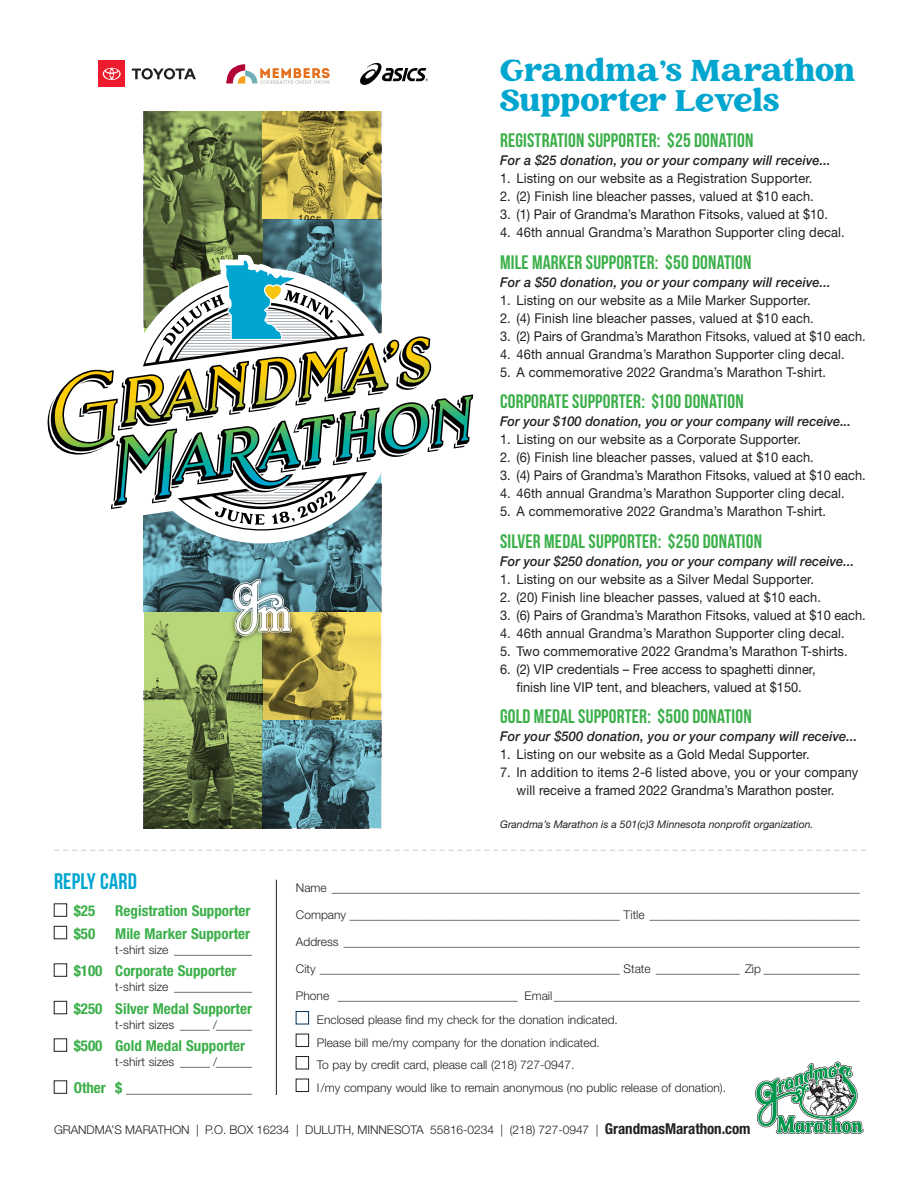
<style>
.page{position:relative;width:918px;height:1188px;background:#fff}
.page>*{position:absolute;margin:0;border:0;box-sizing:border-box;transform-origin:0 0}
.t1{font:30px/30px "Creative Vintage Regular BP";letter-spacing:.01em;color:#00a6cf}
.t2{font:22.5px "Bebas Neue";letter-spacing:.01em;color:#00a6cf}
.t3{font:19.5px "Bebas Neue";letter-spacing:.01em;color:#3baf49}
.t4{font:700 condensed 15px "Helvetica Neue LT Pro";color:#3baf49}
.t5{font:13.5px/18px "Helvetica Neue LT Pro";letter-spacing:.01em;color:#231f20;text-align:center;scale:.95 1}
.t6{font:italic 500 13.5px "Helvetica Neue LT Pro";letter-spacing:.01em;color:#231f20;scale:.95 1}
.t7{font:300 12px "Helvetica Neue LT Pro";color:#231f20}
.t8{font:italic 10.5px "Helvetica Neue LT Pro";color:#231f20}
.s1{font-weight:700;font-stretch:condensed;font-size:15px;color:#3baf49}
.s2{font-weight:700;font-stretch:condensed;font-size:15px}
</style>
<div class="page">
<img style="left:262px;top:219px;width:119px;height:36px">
<img style="left:144px;top:111px;width:118px;height:144px">
<img style="left:144px;top:543px;width:237px;height:69px">
<svg style="left:262px;top:612px;width:119px;height:108px;background:#b4a146"></svg>
<svg style="left:144px;top:612px;width:118px;height:216px;background:#7f9554"></svg>
<svg style="left:262px;top:720px;width:119px;height:108px;background:#4e7c88"></svg>
<svg style="left:262px;top:111px;width:119px;height:108px;background:#b8a548"></svg>
<svg style="left:755px;top:1062px;width:109px;height:72px"></svg>
<hr style="left:276px;top:880px;width:1px;height:215px;background:#231f20">
<div style="left:296px;top:1011px;width:13px;height:13px;border:1px solid #003056"></div>
<div style="left:296px;top:1034px;width:13px;height:13px;border:1px solid #231f20"></div>
<div style="left:296px;top:1056px;width:13px;height:13px;border:1px solid #231f20"></div>
<div style="left:296px;top:1079px;width:13px;height:13px;border:1px solid #231f20"></div>
<div style="left:54px;top:904px;width:13px;height:12px;border:1px solid #231f20"></div>
<div style="left:54px;top:926px;width:13px;height:13px;border:1px solid #231f20"></div>
<div style="left:54px;top:964px;width:13px;height:12px;border:1px solid #231f20"></div>
<div style="left:54px;top:1001px;width:13px;height:13px;border:1px solid #231f20"></div>
<div style="left:54px;top:1039px;width:13px;height:12px;border:1px solid #231f20"></div>
<div style="left:54px;top:1081px;width:13px;height:12px;border:1px solid #231f20"></div>
<svg style="left:54px;top:850px;width:812px;height:1px"></svg>
<div style="left:98px;top:60px;width:27px;height:27px;background:#ee1b2d"></div>
<svg style="left:132px;top:68px;width:64px;height:11px"></svg>
<svg style="left:103px;top:68px;width:18px;height:12px"></svg>
<svg style="left:226px;top:64px;width:104px;height:20px"></svg>
<svg style="left:360px;top:63px;width:68px;height:22px"></svg>
<svg style="left:143px;top:255px;width:331px;height:288px"></svg>
<svg style="left:430px;top:336px;width:43px;height:170px"></svg>
<svg style="left:47px;top:346px;width:418px;height:163px"></svg>
<svg style="left:54px;top:261px;width:376px;height:270px"></svg>
<div style="left:227px;top:573px;width:71px;height:69px;background:#231f20;opacity:.75"></div>
<svg style="left:233px;top:578px;width:59px;height:58px"></svg>
<h1 class="t1" style="left:500px;top:56px;width:357px">Grandma’s Marathon<br>Supporter Levels</h1>
<h3 class="t3" style="left:500px;top:130px;width:255px">REGISTRATION SUPPORTER: $25 DONATION</h3>
<p class="t6" style="left:500px;top:152px;width:350px">For a $25 donation, you or your company will receive...</p>
<p class="t5" style="left:500px;top:169px;width:330px">1. Listing on our website as a Registration Supporter.</p>
<p class="t5" style="left:500px;top:187px;width:332px">2. (2) Finish line bleacher passes, valued at $10 each.</p>
<p class="t5" style="left:500px;top:205px;width:347px">3. (1) Pair of Grandma’s Marathon Fitsoks, valued at $10.</p>
<p class="t5" style="left:500px;top:223px;width:364px">4. 46th annual Grandma’s Marathon Supporter cling decal.</p>
<h3 class="t3" style="left:500px;top:251px;width:253px">MILE MARKER SUPPORTER: $50 DONATION</h3>
<p class="t6" style="left:500px;top:274px;width:350px">For a $50 donation, you or your company will receive...</p>
<p class="t5" style="left:500px;top:290px;width:329px">1. Listing on our website as a Mile Marker Supporter.</p>
<p class="t5" style="left:500px;top:308px;width:332px">2. (4) Finish line bleacher passes, valued at $10 each.</p>
<p class="t5" style="left:500px;top:326px;width:386px">3. (2) Pairs of Grandma’s Marathon Fitsoks, valued at $10 each.</p>
<p class="t5" style="left:500px;top:344px;width:364px">4. 46th annual Grandma’s Marathon Supporter cling decal.</p>
<p class="t5" style="left:500px;top:362px;width:345px">5. A commemorative 2022 Grandma’s Marathon T-shirt.</p>
<h3 class="t3" style="left:500px;top:391px;width:245px">CORPORATE SUPPORTER: $100 DONATION</h3>
<p class="t6" style="left:500px;top:413px;width:371px">For your $100 donation, you or your company will receive...</p>
<p class="t5" style="left:500px;top:430px;width:318px">1. Listing on our website as a Corporate Supporter.</p>
<p class="t5" style="left:500px;top:448px;width:332px">2. (6) Finish line bleacher passes, valued at $10 each.</p>
<p class="t5" style="left:500px;top:466px;width:386px">3. (4) Pairs of Grandma’s Marathon Fitsoks, valued at $10 each.</p>
<p class="t5" style="left:500px;top:484px;width:364px">4. 46th annual Grandma’s Marathon Supporter cling decal.</p>
<p class="t5" style="left:500px;top:502px;width:345px">5. A commemorative 2022 Grandma’s Marathon T-shirt.</p>
<h3 class="t3" style="left:500px;top:530px;width:264px">SILVER MEDAL SUPPORTER: $250 DONATION</h3>
<p class="t6" style="left:500px;top:553px;width:374px">For your $250 donation, you or your company will receive...</p>
<p class="t5" style="left:500px;top:569px;width:332px">1. Listing on our website as a Silver Medal Supporter.</p>
<p class="t5" style="left:500px;top:587px;width:339px">2. (20) Finish line bleacher passes, valued at $10 each.</p>
<p class="t5" style="left:500px;top:605px;width:386px">3. (6) Pairs of Grandma’s Marathon Fitsoks, valued at $10 each.</p>
<p class="t5" style="left:500px;top:623px;width:364px">4. 46th annual Grandma’s Marathon Supporter cling decal.</p>
<p class="t5" style="left:500px;top:641px;width:367px">5. Two commemorative 2022 Grandma’s Marathon T-shirts.</p>
<p class="t5" style="left:500px;top:659px;width:334px">6. (2) VIP credentials – Free access to spaghetti dinner, finish line VIP tent, and bleachers, valued at $150.</p>
<h3 class="t3" style="left:500px;top:706px;width:253px">GOLD MEDAL SUPPORTER: $500 DONATION</h3>
<p class="t6" style="left:500px;top:728px;width:378px">For your $500 donation, you or your company will receive...</p>
<p class="t5" style="left:500px;top:745px;width:327px">1. Listing on our website as a Gold Medal Supporter.</p>
<p class="t5" style="left:500px;top:763px;width:379px">7. In addition to items 2-6 listed above, you or your company will receive a framed 2022 Grandma’s Marathon poster.</p>
<p class="t8" style="left:500px;top:818px;width:315px">Grandma’s Marathon is a 501(c)3 Minnesota nonprofit organization.</p>
<h2 class="t2" style="left:54px;top:869px;width:84px">REPLY CARD</h2>
<p class="t4" style="left:74px;top:902px;width:23px">$25</p>
<p class="t4" style="left:115px;top:902px;width:137px">Registration Supporter</p>
<p class="t4" style="left:74px;top:925px;width:23px">$50</p>
<p class="t4" style="left:115px;top:925px;width:136px">Mile Marker Supporter</p>
<p class="t7" style="left:115px;top:942px;width:138px">t-shirt size _____________</p>
<p class="t4" style="left:74px;top:962px;width:164px">$100 Corporate Supporter</p>
<p class="t7" style="left:115px;top:980px;width:138px">t-shirt size _____________</p>
<p class="t4" style="left:74px;top:1000px;width:180px">$250 Silver Medal Supporter</p>
<p class="t7" style="left:115px;top:1017px;width:138px">t-shirt sizes _____ /______</p>
<p class="t4" style="left:74px;top:1037px;width:173px">$500 Gold Medal Supporter</p>
<p class="t7" style="left:115px;top:1055px;width:138px">t-shirt sizes _____ /______</p>
<p class="t7" style="left:74px;top:1082px;width:180px"><span class="s1">Other $</span> _____________________</p>
<p class="t7" style="left:296px;top:881px;width:565px">Name ________________________________________________________________________________________</p>
<p class="t7" style="left:296px;top:908px;width:565px">Company _____________________________________________ Title ___________________________________</p>
<p class="t7" style="left:296px;top:935px;width:565px">Address ______________________________________________________________________________________</p>
<p class="t7" style="left:296px;top:962px;width:565px">City __________________________________________________ State ______________ Zip ________________</p>
<p class="t7" style="left:296px;top:989px;width:566px">Phone ______________________________ Email___________________________________________________</p>
<p class="t7" style="left:317px;top:1013px;width:302px">Enclosed please find my check for the donation indicated.</p>
<p class="t7" style="left:317px;top:1035px;width:285px">Please bill me/my company for the donation indicated.</p>
<p class="t7" style="left:317px;top:1058px;width:259px">To pay by credit card, please call (218) 727-0947.</p>
<p class="t7" style="left:317px;top:1080px;width:411px">I/my company would like to remain anonymous (no public release of donation).</p>
<p class="t7" style="left:54px;top:1122px;width:698px">GRANDMA’S MARATHON | P.O. BOX 16234 | DULUTH, MINNESOTA 55816-0234 | (218) 727-0947 | <span class="s2">GrandmasMarathon.com</span></p>
</div>
